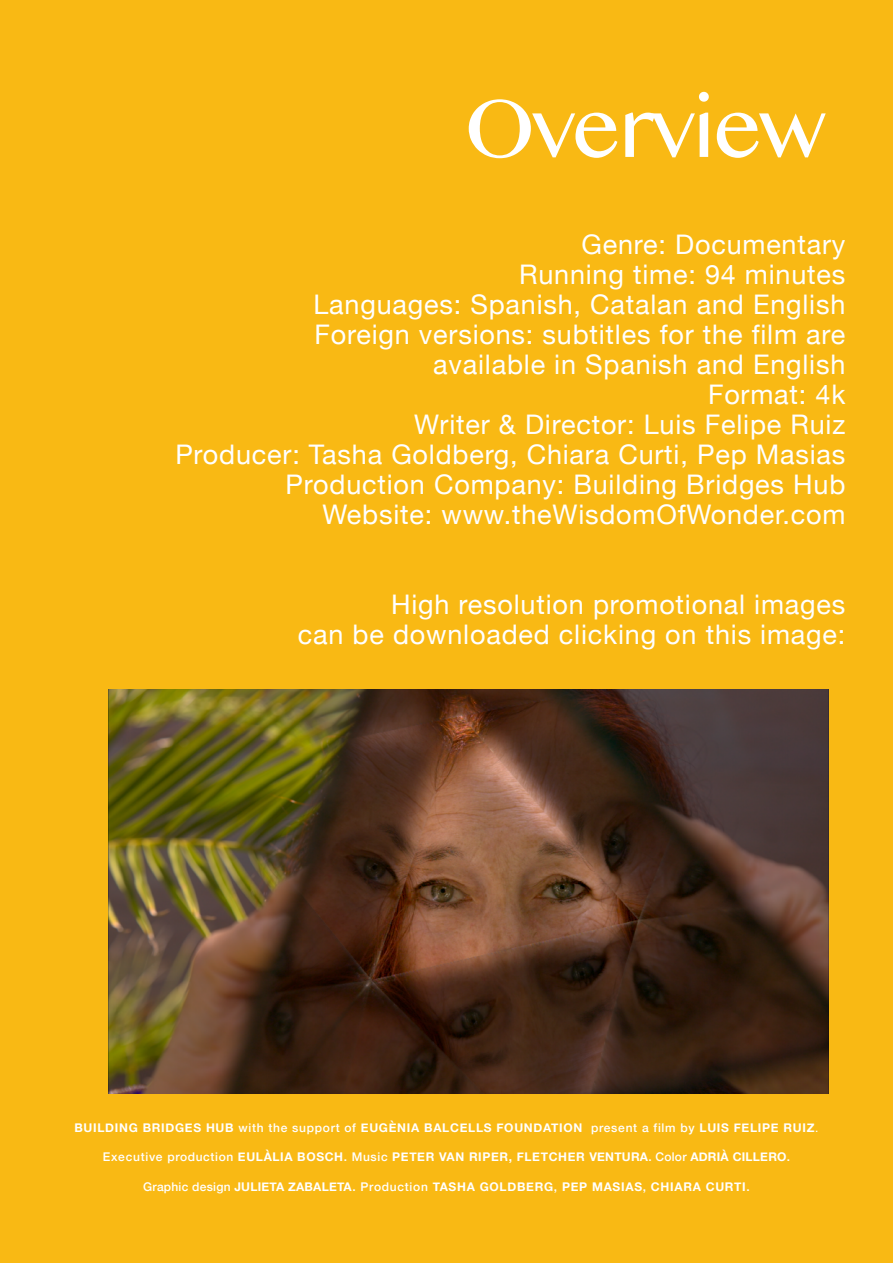
<style>
.page{position:relative;width:893px;height:1263px;background:#f9b914}
.page>*{position:absolute;margin:0;border:0;box-sizing:border-box;transform-origin:0 0}
.t1{font:87px "Malayalam MN";letter-spacing:-.05em;color:#fff}
.t2{font:27px/30px "Helvetica Neue";letter-spacing:.03em;color:#fff;text-align:right}
.t3{font:700 12px "Helvetica Neue";letter-spacing:.06em;color:#fff}
.s1{font-weight:500}
.s2{font-weight:400}
</style>
<div class="page">
<img style="left:109px;top:689px;width:720px;height:405px">
<h1 class="t1" style="left:464px;top:86px;width:364px">Overview</h1>
<p class="t2" style="left:175px;top:231px;width:672px">Genre: Documentary<br>Running time: 94 minutes<br>Languages: Spanish, Catalan and English<br>Foreign versions: subtitles for the film are<br>available in Spanish and English<br>Format: 4k<br>Writer &amp; Director: Luis Felipe Ruiz<br>Producer: Tasha Goldberg, Chiara Curti, Pep Masias Production Company: Building Bridges Hub Website: www.theWisdomOfWonder.com</p>
<p class="t2" style="left:298px;top:591px;width:549px">High resolution promotional images<br>can be downloaded clicking on this image:</p>
<p class="t3" style="left:74px;top:1118px;width:746px">BUILDING BRIDGES HUB <span class="s1">with the support of</span> EUGÈNIA BALCELLS FOUNDATION <span class="s1">present a film by</span> LUIS FELIPE RUIZ<span class="s2">.</span></p>
<p class="t3" style="left:103px;top:1148px;width:689px"><span class="s1">Executive production</span> EULÀLIA BOSCH<span class="s1">. Music</span> PETER VAN RIPER, FLETCHER VENTURA<span class="s1">. Color</span> ADRIÀ CILLERO<span class="s1">.</span></p>
<p class="t3" style="left:143px;top:1177px;width:608px"><span class="s1">Graphic design</span> JULIETA ZABALETA<span class="s1">. Production</span> TASHA GOLDBERG<span class="s1">,</span> PEP MASIAS<span class="s1">,</span> CHIARA CURTI<span class="s1">.</span></p>
</div>
